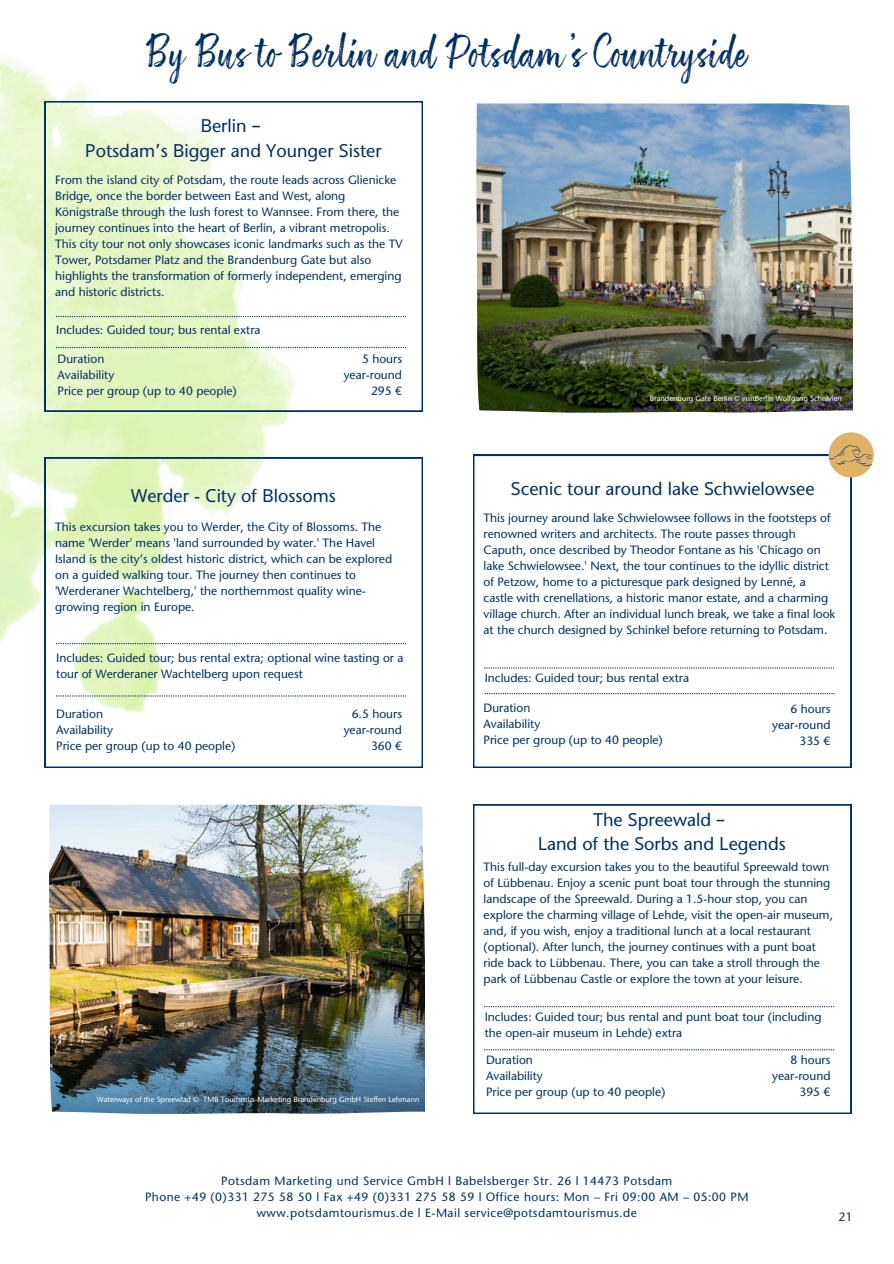
<style>
.page{position:relative;width:894px;height:1264px;background:#fff}
.page>*{position:absolute;margin:0;border:0;box-sizing:border-box;transform-origin:0 0}
.t1{font:40.5px "ATS Script";color:#023061}
.t2{font:18px/24.8px "Stone Sans Std Phonetic";color:#023061;text-align:center}
.t3{font:500 12px/16px "Stone Sans Std";color:#023061}
.t4{font:500 12px/16px "Stone Sans Std";letter-spacing:.04em;color:#023061;text-align:center}
.t5{font:500 7.5px "Stone Sans Std";color:#fff}
.s1{font-family:"Noto Sans"}
.s2{font-family:"Noto Sans Gurmukhi"}
</style>
<div class="page">
<img style="left:49px;top:804px;width:376px;height:309px">
<img style="left:0;top:56px;width:296px;height:657px">
<svg style="left:45px;top:101px;width:377px;height:310px"></svg>
<svg style="left:473px;top:804px;width:377px;height:309px"></svg>
<svg style="left:56px;top:316px;width:350px;height:1px"></svg>
<svg style="left:56px;top:347px;width:350px;height:1px"></svg>
<svg style="left:484px;top:1006px;width:349px;height:1px"></svg>
<svg style="left:484px;top:1049px;width:349px;height:1px"></svg>
<svg style="left:45px;top:458px;width:377px;height:309px"></svg>
<svg style="left:56px;top:643px;width:350px;height:1px"></svg>
<svg style="left:56px;top:695px;width:350px;height:1px"></svg>
<svg style="left:473px;top:455px;width:377px;height:312px"></svg>
<svg style="left:484px;top:667px;width:349px;height:1px"></svg>
<svg style="left:484px;top:693px;width:350px;height:1px"></svg>
<div style="left:828px;top:432px;width:45px;height:45px;background:#e0b267;border-radius:50%"></div>
<svg style="left:828px;top:445px;width:44px;height:20px"></svg>
<img style="left:476px;top:103px;width:376px;height:309px">
<h1 class="t1" style="left:146px;top:30px;width:603px">By Bus to Berlin and Potsdam’s Countryside</h1>
<h2 class="t2" style="left:85px;top:114px;width:298px"><span class="s1">B</span>erlin <span class="s2">–<br></span><span class="s1">P</span>otsdam<span class="s2">’</span>s <span class="s1">B</span>igger and <span class="s1">Y</span>ounger <span class="s1">S</span>ister</h2>
<p class="t3" style="left:55px;top:172px;width:349px">From the island city of Potsdam, the route leads across Glienicke Bridge, once the border between East and West, along Königstraße through the lush forest to Wannsee. From there, the journey continues into the heart of Berlin, a vibrant metropolis.<br>This city tour not only showcases iconic landmarks such as the TV Tower, Potsdamer Platz and the Brandenburg Gate but also highlights the transformation of formerly independent, emerging and historic districts.</p>
<p class="t3" style="left:56px;top:322px;width:206px">Includes: Guided tour; bus rental extra</p>
<p class="t3" style="left:58px;top:351px;width:181px">Duration<br>Availability<br>Price per group (up to 40 people)</p>
<p class="t3" style="left:343px;top:351px;width:60px;text-align:right">5 hours year-round<br>295 €</p>
<h2 class="t2" style="left:131px;top:483px;width:207px"><span class="s1">W</span>erder - <span class="s1">C</span>ity of <span class="s1">B</span>lossoms</h2>
<p class="t3" style="left:55px;top:519px;width:338px">This excursion takes you to Werder, the City of Blossoms. The name 'Werder' means 'land surrounded by water.' The Havel Island is the city’s oldest historic district, which can be explored on a guided walking tour. The journey then continues to 'Werderaner Wachtelberg,' the northernmost quality wine&shy;growing region in Europe.</p>
<p class="t3" style="left:56px;top:649px;width:349px">Includes: Guided tour; bus rental extra; optional wine tasting or a tour of Werderaner Wachtelberg upon request</p>
<p class="t3" style="left:343px;top:705px;width:60px;text-align:right">6.5 hours year-round<br>360 €</p>
<p class="t3" style="left:56px;top:706px;width:181px">Duration<br>Availability<br>Price per group (up to 40 people)</p>
<p class="t5" style="left:97px;top:1094px;width:324px">Waterways of the Spreewlad © TMB Tourismus-Marketing Brandenburg GmbH Steffen Lehmann</p>
<p class="t5" style="left:649px;top:394px;width:193px">Brandenburg Gate Berlin © visitBerlin Wolfgang Scholvien</p>
<h2 class="t2" style="left:511px;top:477px;width:305px"><span class="s1">S</span>cenic tour around lake <span class="s1">S</span>chwielowsee</h2>
<p class="t3" style="left:483px;top:509px;width:353px">This journey around lake Schwielowsee follows in the footsteps of renowned writers and architects. The route passes through Caputh, once described by Theodor Fontane as his 'Chicago on lake Schwielowsee.' Next, the tour continues to the idyllic district of Petzow, home to a picturesque park designed by Lenné, a castle with crenellations, a historic manor estate, and a charming village church. After an individual lunch break, we take a final look at the church designed by Schinkel before returning to Potsdam.</p>
<p class="t3" style="left:484px;top:669px;width:206px">Includes: Guided tour; bus rental extra</p>
<p class="t3" style="left:483px;top:699px;width:181px">Duration<br>Availability<br>Price per group (up to 40 people)</p>
<p class="t3" style="left:772px;top:701px;width:60px;text-align:right">6 hours year-round<br>335 €</p>
<h2 class="t2" style="left:537px;top:807px;width:250px"><span class="s1">T</span>he <span class="s1">S</span>preewald <span class="s2">–<br></span><span class="s1">L</span>and of the <span class="s1">S</span>orbs and <span class="s1">L</span>egends</h2>
<p class="t3" style="left:483px;top:858px;width:351px">This full-day excursion takes you to the beautiful Spreewald town of Lübbenau. Enjoy a scenic punt boat tour through the stunning landscape of the Spreewald. During a 1.5-hour stop, you can explore the charming village of Lehde, visit the open-air museum, and, if you wish, enjoy a traditional lunch at a local restaurant (optional). After lunch, the journey continues with a punt boat ride back to Lübbenau. There, you can take a stroll through the park of Lübbenau Castle or explore the town at your leisure.</p>
<p class="t3" style="left:484px;top:1008px;width:338px">Includes: Guided tour; bus rental and punt boat tour (including the open-air museum in Lehde) extra</p>
<p class="t3" style="left:772px;top:1051px;width:60px;text-align:right">8 hours year-round<br>395 €</p>
<p class="t3" style="left:486px;top:1051px;width:181px">Duration<br>Availability<br>Price per group (up to 40 people)</p>
<p class="t4" style="left:145px;top:1172px;width:605px">Potsdam Marketing und Service GmbH l Babelsberger Str. 26 l 14473 Potsdam<br>Phone +49 (0)331 275 58 50 l Fax +49 (0)331 275 58 59 l Office hours: Mon – Fri 09:00 AM – 05:00 PM www.potsdamtourismus.de l E-Mail service@potsdamtourismus.de</p>
<p class="t3" style="left:838px;top:1208px;width:16px">21</p>
</div>
